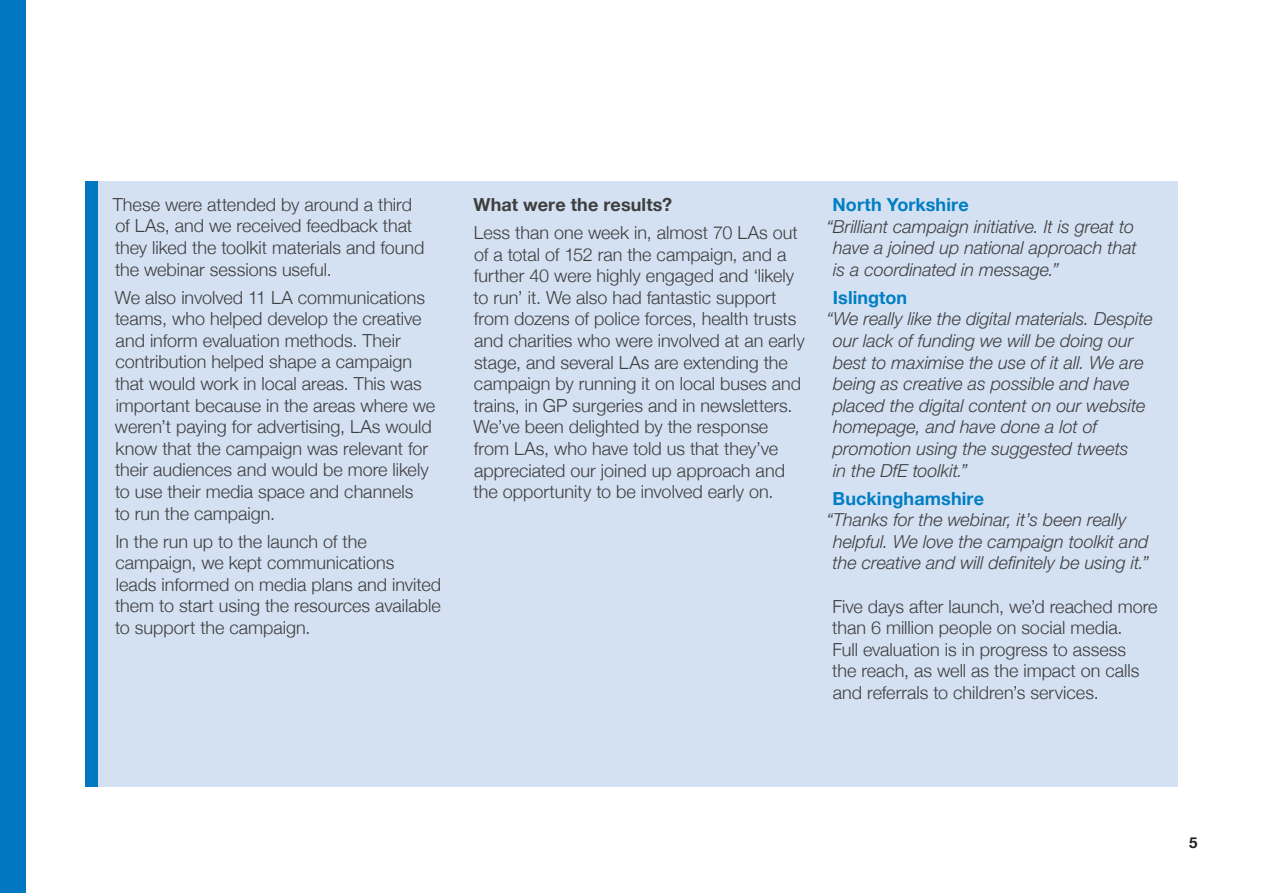
<style>
.page{position:relative;width:1263px;height:893px;background:#fff}
.page>*{position:absolute;margin:0;border:0;box-sizing:border-box;transform-origin:0 0}
.Body_copy{font:300 18px/21.6px "Helvetica Neue";color:#3e3e3f}
.Body_copy-2{font:italic 300 18px "Helvetica Neue";letter-spacing:-.005em;color:#3e3e3f}
.Body_copy-3{font:700 18px "Helvetica Neue";letter-spacing:.005em;color:#007ec4}
.para_sub-heading{font:700 18px "Helvetica Neue";letter-spacing:.005em;color:#3e3e3f}
.t1{font:700 15px "Helvetica Neue";color:#231f20}
</style>
<div class="page">
<div style="left:0;top:0;width:26px;height:893px;background:#0077c0"></div>
<div style="left:98px;top:181px;width:1080px;height:606px;background:#d4e1f2"></div>
<div style="left:85px;top:181px;width:13px;height:606px;background:#0077c0"></div>
<p class="Body_copy" style="left:113px;top:192px;width:313px">These were attended by around a third of LAs, and we received feedback that they liked the toolkit materials and found the webinar sessions useful.</p>
<p class="Body_copy" style="left:115px;top:285px;width:322px">We also involved 11 LA communications teams, who helped develop the creative and inform evaluation methods. Their contribution helped shape a campaign that would work in local areas. This was important because in the areas where we weren’t paying for advertising, LAs would know that the campaign was relevant for their audiences and would be more likely to use their media space and channels<br>to run the campaign.</p>
<p class="Body_copy" style="left:115px;top:529px;width:328px">In the run up to the launch of the campaign, we kept communications<br>leads informed on media plans and invited them to start using the resources available to support the campaign.</p>
<p class="para_sub-heading" style="left:473px;top:193px;width:200px">What were the results?</p>
<p class="Body_copy" style="left:473px;top:220px;width:333px">Less than one week in, almost 70 LAs out of a total of 152 ran the campaign, and a further 40 were highly engaged and ‘likely to run’ it. We also had fantastic support from dozens of police forces, health trusts and charities who were involved at an early stage, and several LAs are extending the campaign by running it on local buses and trains, in GP surgeries and in newsletters.<br>We’ve been delighted by the response from LAs, who have told us that they’ve appreciated our joined up approach and the opportunity to be involved early on.</p>
<p class="Body_copy-3" style="left:832px;top:193px;width:138px">North Yorkshire</p>
<p class="Body_copy-2" style="left:826px;top:215px;width:309px">“Brilliant campaign initiative. It is great to</p>
<p class="Body_copy-2" style="left:833px;top:237px;width:305px">have a joined up national approach that</p>
<p class="Body_copy-2" style="left:833px;top:259px;width:227px">is a coordinated in message.”</p>
<p class="Body_copy-3" style="left:833px;top:286px;width:76px">Islington</p>
<p class="Body_copy-2" style="left:826px;top:308px;width:328px">“We really like the digital materials. Despite</p>
<p class="Body_copy-2" style="left:833px;top:330px;width:302px">our lack of funding we will be doing our</p>
<p class="Body_copy-2" style="left:833px;top:351px;width:312px">best to maximise the use of it all. We are</p>
<p class="Body_copy-2" style="left:833px;top:373px;width:298px">being as creative as possible and have</p>
<p class="Body_copy-2" style="left:833px;top:395px;width:314px">placed the digital content on our website</p>
<p class="Body_copy-2" style="left:833px;top:416px;width:265px">homepage, and have done a lot of</p>
<p class="Body_copy-2" style="left:833px;top:438px;width:297px">promotion using the suggested tweets</p>
<p class="Body_copy-2" style="left:833px;top:459px;width:136px">in the DfE toolkit.”</p>
<p class="Body_copy-3" style="left:832px;top:487px;width:153px">Buckinghamshire</p>
<p class="Body_copy-2" style="left:826px;top:509px;width:302px">“Thanks for the webinar, it’s been really</p>
<p class="Body_copy-2" style="left:833px;top:531px;width:317px">helpful. We love the campaign toolkit and</p>
<p class="Body_copy-2" style="left:833px;top:552px;width:318px">the creative and will definitely be using it.”</p>
<p class="Body_copy" style="left:832px;top:594px;width:327px">Five days after launch, we’d reached more than 6 million people on social media.<br>Full evaluation is in progress to assess<br>the reach, as well as the impact on calls and referrals to children’s services.</p>
<p class="t1" style="left:1189px;top:833px;width:10px">5</p>
</div>
